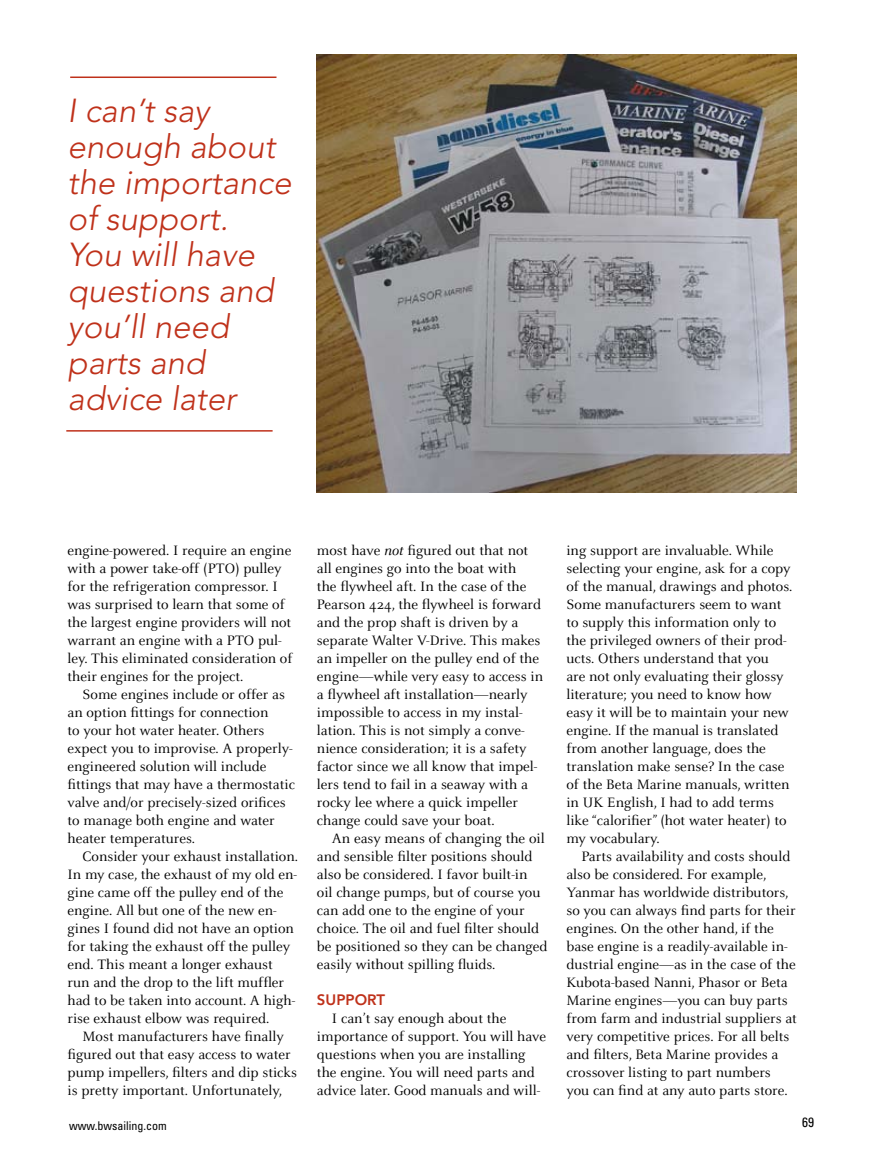
<style>
.page{position:relative;width:878px;height:1168px;background:#fff}
.page>*{position:absolute;margin:0;border:0;box-sizing:border-box;transform-origin:0 0}
.t1{font:italic 300 33px/36px "Avenir";color:#bf311a}
.t2{font:15px/18px "Celeste";color:#000}
.t3{font:800 15px "Avenir";color:#bf311a}
.t4{font:condensed 13.5px "Univers";color:#000}
.t5{font:condensed 12px "Univers";color:#000}
.s1{font-style:italic}
</style>
<div class="page">
<img style="left:317px;top:54px;width:479px;height:439px">
<hr style="left:66px;top:430px;width:206px;height:2px;background:#bf311a">
<hr style="left:70px;top:76px;width:206px;height:2px;background:#bf311a">
<h1 class="t1" style="left:68px;top:93px;width:225px">I can’t say enough about the importance of support.<br>You will have questions and you’ll need parts and advice later</h1>
<p class="t2" style="left:68px;top:542px;width:226px">engine-powered. I require an engine with a power take-off (PTO) pulley for the refrigeration compressor. I was surprised to learn that some of the largest engine providers will not warrant an engine with a PTO pul&shy;ley. This eliminated consideration of their engines for the project.</p>
<p class="t2" style="left:68px;top:686px;width:229px;text-indent:15px">Some engines include or offer as an option fittings for connection<br>to your hot water heater. Others expect you to improvise. A properly&shy;engineered solution will include fittings that may have a thermostatic valve and/or precisely-sized orifices to manage both engine and water heater temperatures.</p>
<p class="t2" style="left:68px;top:848px;width:232px;text-indent:15px">Consider your exhaust installation.<br>In my case, the exhaust of my old en&shy;gine came off the pulley end of the engine. All but one of the new en&shy;gines I found did not have an option for taking the exhaust off the pulley end. This meant a longer exhaust run and the drop to the lift muffler had to be taken into account. A high&shy;rise exhaust elbow was required.</p>
<p class="t2" style="left:68px;top:1028px;width:231px;text-indent:15px">Most manufacturers have finally figured out that easy access to water pump impellers, filters and dip sticks is pretty important. Unfortunately,</p>
<p class="t2" style="left:317px;top:542px;width:228px">most have <span class="s1">not</span> figured out that not all engines go into the boat with<br>the flywheel aft. In the case of the Pearson 424, the flywheel is forward and the prop shaft is driven by a separate Walter V-Drive. This makes an impeller on the pulley end of the engine—while very easy to access in a flywheel aft installation—nearly impossible to access in my instal&shy;lation. This is not simply a conve&shy;nience consideration; it is a safety factor since we all know that impel&shy;lers tend to fail in a seaway with a rocky lee where a quick impeller change could save your boat.</p>
<p class="t2" style="left:317px;top:830px;width:232px;text-indent:15px">An easy means of changing the oil and sensible filter positions should also be considered. I favor built-in<br>oil change pumps, but of course you can add one to the engine of your choice. The oil and fuel filter should be positioned so they can be changed easily without spilling fluids.</p>
<p class="t3" style="left:317px;top:991px;width:70px">SUPPORT</p>
<p class="t2" style="left:317px;top:1010px;width:231px;text-indent:15px">I can’t say enough about the importance of support. You will have questions when you are installing the engine. You will need parts and advice later. Good manuals and will-</p>
<p class="t2" style="left:566px;top:542px;width:227px">ing support are invaluable. While selecting your engine, ask for a copy of the manual, drawings and photos.<br>Some manufacturers seem to want to supply this information only to the privileged owners of their prod&shy;ucts. Others understand that you<br>are not only evaluating their glossy literature; you need to know how easy it will be to maintain your new engine. If the manual is translated from another language, does the translation make sense? In the case of the Beta Marine manuals, written in UK English, I had to add terms like “calorifier” (hot water heater) to my vocabulary.</p>
<p class="t2" style="left:566px;top:848px;width:232px;text-indent:15px">Parts availability and costs should also be considered. For example, Yanmar has worldwide distributors, so you can always find parts for their engines. On the other hand, if the base engine is a readily-available in&shy;dustrial engine—as in the case of the Kubota-based Nanni, Phasor or Beta Marine engines—you can buy parts from farm and industrial suppliers at very competitive prices. For all belts and filters, Beta Marine provides a crossover listing to part numbers you can find at any auto parts store.</p>
<p class="t5" style="left:69px;top:1118px;width:99px">www.bwsailing.com</p>
<p class="t4" style="left:802px;top:1114px;width:13px">69</p>
</div>
